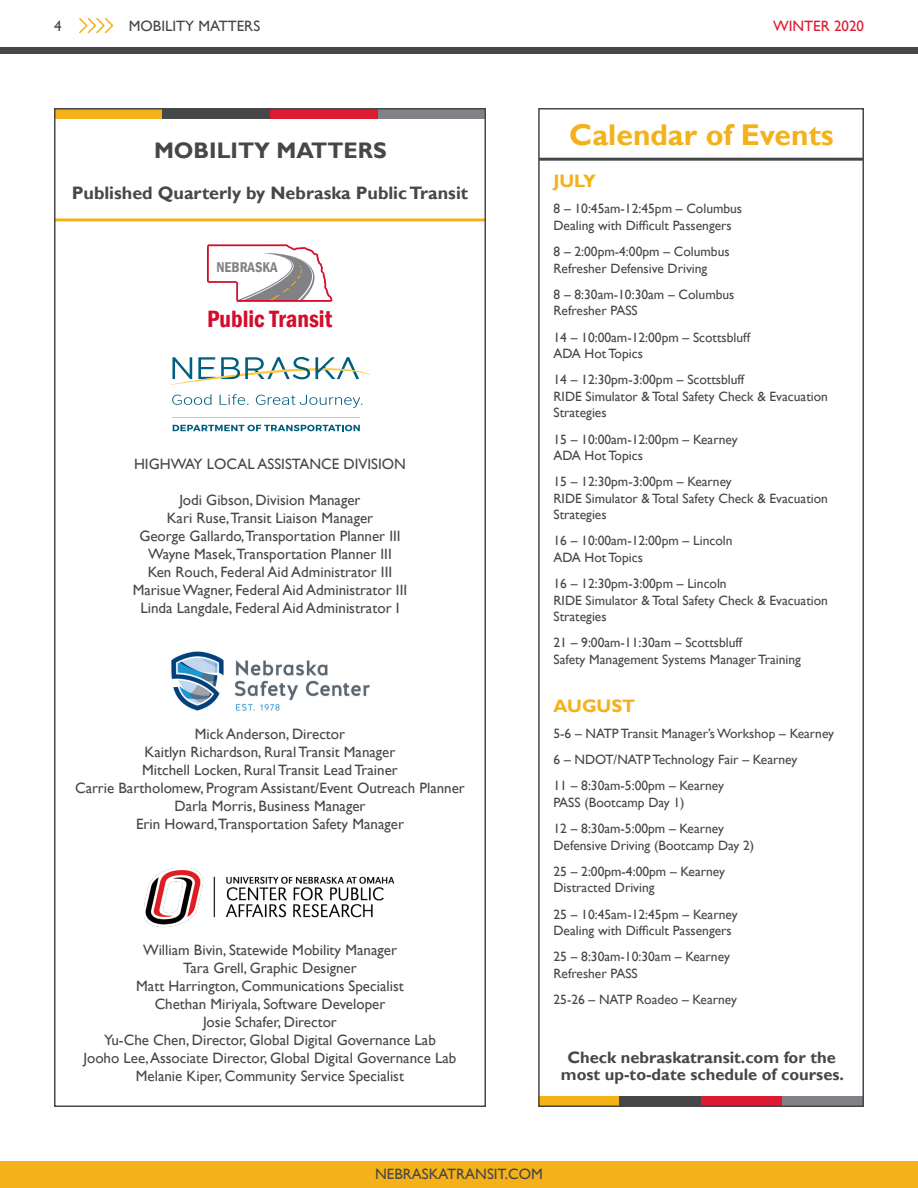
<style>
.page{position:relative;width:918px;height:1188px;background:#fff}
.page>*{position:absolute;margin:0;border:0;box-sizing:border-box;transform-origin:0 0}
.t1{font:700 30px "Gill Sans";color:#f4b119}
.t2{font:600 condensed 24.3px "Franklin Gothic";color:#d30d2b}
.t3{font:700 22.5px "Gill Sans";color:#464748}
.t4{font:700 18px "Gill Sans";color:#464748}
.t5{font:700 18px "Gill Sans";color:#f4b119}
.Calendar_Line1{font:700 16.5px/16.5px "Gill Sans";color:#464748;text-align:center}
.t6{font:15px "Gill Sans";color:#464748}
.t7{font:15px "Gill Sans";color:#dc1a32}
.t8{font:600 condensed 14.55px "Franklin Gothic";color:#808285}
.Calendar_Line1-2{font:13.5px "Gill Sans";color:#464748}
.Calendar_Line2{font:13.5px/16.5px "Gill Sans";color:#464748}
</style>
<div class="page">
<div style="left:0;top:1161px;width:918px;height:27px;background:#f4b119"></div>
<div style="left:0;top:48px;width:918px;height:6px;background:#464748"></div>
<svg style="left:79px;top:18px;width:35px;height:16px"></svg>
<hr style="left:539px;top:158px;width:325px;height:3px;background:#464748">
<div style="left:538px;top:1097px;width:82px;height:10px;background:#f4b119"></div>
<div style="left:620px;top:1097px;width:81px;height:10px;background:#464748"></div>
<div style="left:701px;top:1097px;width:82px;height:10px;background:#dc1a32"></div>
<div style="left:783px;top:1097px;width:81px;height:10px;background:#808285"></div>
<div style="left:538px;top:108px;width:326px;height:999px;border:2px solid #464748"></div>
<div style="left:54px;top:108px;width:108px;height:10px;background:#f4b119"></div>
<div style="left:162px;top:108px;width:108px;height:10px;background:#464748"></div>
<div style="left:270px;top:108px;width:108px;height:10px;background:#dc1a32"></div>
<div style="left:378px;top:108px;width:108px;height:10px;background:#808285"></div>
<hr style="left:55px;top:218px;width:431px;height:3px;background:#f4b119">
<svg style="left:207px;top:244px;width:126px;height:58px"></svg>
<svg style="left:173px;top:425px;width:187px;height:6px"></svg>
<svg style="left:220px;top:394px;width:29px;height:11px"></svg>
<svg style="left:170px;top:357px;width:201px;height:28px"></svg>
<hr style="left:172px;top:417px;width:188px;height:1px;background:#fec842">
<svg style="left:172px;top:394px;width:39px;height:11px"></svg>
<svg style="left:256px;top:395px;width:106px;height:13px"></svg>
<img style="left:171px;top:651px;width:199px;height:60px">
<img style="left:144px;top:868px;width:251px;height:59px">
<p class="t6" style="left:54px;top:18px;width:9px">4</p>
<p class="t6" style="left:129px;top:18px;width:133px">MOBILITY MATTERS</p>
<p class="t7" style="left:773px;top:18px;width:92px">WINTER 2020</p>
<p class="t3" style="left:154px;top:137px;width:234px">MOBILITY MATTERS</p>
<p class="t4" style="left:72px;top:182px;width:398px">Published Quarterly by Nebraska Public Transit</p>
<p class="t8" style="left:216px;top:257px;width:63px">NEBRASKA</p>
<p class="t2" style="left:207px;top:302px;width:126px">Public Transit</p>
<p class="t6" style="left:134px;top:455px;width:273px">HIGHWAY LOCAL ASSISTANCE DIVISION</p>
<p class="t6" style="left:179px;top:491px;width:183px">Jodi Gibson, Division Manager</p>
<p class="t6" style="left:167px;top:509px;width:208px">Kari Ruse,Transit Liaison Manager</p>
<p class="t6" style="left:139px;top:527px;width:263px">George Gallardo,Transportation Planner III</p>
<p class="t6" style="left:148px;top:545px;width:245px">Wayne Masek,Transportation Planner III</p>
<p class="t6" style="left:148px;top:563px;width:246px">Ken Rouch, Federal Aid Administrator III</p>
<p class="t6" style="left:133px;top:581px;width:276px">Marisue Wagner, Federal Aid Administrator III</p>
<p class="t6" style="left:140px;top:599px;width:261px">Linda Langdale, Federal Aid Administrator I</p>
<p class="t6" style="left:195px;top:725px;width:152px">Mick Anderson, Director</p>
<p class="t6" style="left:145px;top:743px;width:252px">Kaitlyn Richardson, Rural Transit Manager</p>
<p class="t6" style="left:142px;top:761px;width:257px">Mitchell Locken, Rural Transit Lead Trainer</p>
<p class="t6" style="left:75px;top:779px;width:391px">Carrie Bartholomew, Program Assistant/Event Outreach Planner</p>
<p class="t6" style="left:174px;top:797px;width:193px">Darla Morris, Business Manager</p>
<p class="t6" style="left:136px;top:815px;width:269px">Erin Howard,Transportation Safety Manager</p>
<p class="t6" style="left:143px;top:941px;width:255px">William Bivin, Statewide Mobility Manager</p>
<p class="t6" style="left:183px;top:959px;width:175px">Tara Grell, Graphic Designer</p>
<p class="t6" style="left:136px;top:977px;width:269px">Matt Harrington, Communications Specialist</p>
<p class="t6" style="left:155px;top:995px;width:232px">Chethan Miriyala, Software Developer</p>
<p class="t6" style="left:203px;top:1013px;width:135px">Josie Schafer, Director</p>
<p class="t6" style="left:104px;top:1031px;width:333px">Yu-Che Chen, Director, Global Digital Governance Lab</p>
<p class="t6" style="left:84px;top:1049px;width:374px">Jooho Lee, Associate Director, Global Digital Governance Lab</p>
<p class="t6" style="left:136px;top:1067px;width:270px">Melanie Kiper, Community Service Specialist</p>
<p class="t1" style="left:569px;top:117px;width:266px">Calendar of Events</p>
<p class="t5" style="left:554px;top:170px;width:44px">JULY</p>
<p class="Calendar_Line1-2" style="left:554px;top:201px;width:190px">8 – 10:45am-12:45pm – Columbus</p>
<p class="Calendar_Line2" style="left:554px;top:217px;width:180px">Dealing with Difficult Passengers</p>
<p class="Calendar_Line1-2" style="left:554px;top:244px;width:178px">8 – 2:00pm-4:00pm – Columbus</p>
<p class="Calendar_Line2" style="left:554px;top:260px;width:155px">Refresher Defensive Driving</p>
<p class="Calendar_Line1-2" style="left:554px;top:286px;width:182px">8 – 8:30am-10:30am – Columbus</p>
<p class="Calendar_Line2" style="left:554px;top:303px;width:86px">Refresher PASS</p>
<p class="Calendar_Line1-2" style="left:554px;top:329px;width:198px">14 – 10:00am-12:00pm – Scottsbluff</p>
<p class="Calendar_Line2" style="left:554px;top:346px;width:91px">ADA Hot Topics</p>
<p class="Calendar_Line1-2" style="left:554px;top:372px;width:192px">14 – 12:30pm-3:00pm – Scottsbluff</p>
<p class="Calendar_Line2" style="left:554px;top:388px;width:276px">RIDE Simulator &amp; Total Safety Check &amp; Evacuation<br>Strategies</p>
<p class="Calendar_Line1-2" style="left:554px;top:431px;width:186px">15 – 10:00am-12:00pm – Kearney</p>
<p class="Calendar_Line2" style="left:554px;top:447px;width:91px">ADA Hot Topics</p>
<p class="Calendar_Line1-2" style="left:554px;top:474px;width:180px">15 – 12:30pm-3:00pm – Kearney</p>
<p class="Calendar_Line2" style="left:554px;top:490px;width:276px">RIDE Simulator &amp; Total Safety Check &amp; Evacuation<br>Strategies</p>
<p class="Calendar_Line1-2" style="left:554px;top:533px;width:181px">16 – 10:00am-12:00pm – Lincoln</p>
<p class="Calendar_Line2" style="left:554px;top:549px;width:91px">ADA Hot Topics</p>
<p class="Calendar_Line1-2" style="left:554px;top:576px;width:175px">16 – 12:30pm-3:00pm – Lincoln</p>
<p class="Calendar_Line2" style="left:554px;top:592px;width:276px">RIDE Simulator &amp; Total Safety Check &amp; Evacuation<br>Strategies</p>
<p class="Calendar_Line1-2" style="left:554px;top:635px;width:190px">21 – 9:00am-11:30am – Scottsbluff</p>
<p class="Calendar_Line2" style="left:554px;top:651px;width:249px">Safety Management Systems Manager Training</p>
<p class="t5" style="left:554px;top:695px;width:83px">AUGUST</p>
<p class="Calendar_Line1-2" style="left:554px;top:726px;width:282px">5-6 – NATP Transit Manager’s Workshop – Kearney</p>
<p class="Calendar_Line1-2" style="left:554px;top:752px;width:245px">6 – NDOT/NATP Technology Fair – Kearney</p>
<p class="Calendar_Line1-2" style="left:554px;top:778px;width:172px">11 – 8:30am-5:00pm – Kearney</p>
<p class="Calendar_Line2" style="left:554px;top:794px;width:132px">PASS (Bootcamp Day 1)</p>
<p class="Calendar_Line1-2" style="left:554px;top:821px;width:172px">12 – 8:30am-5:00pm – Kearney</p>
<p class="Calendar_Line2" style="left:554px;top:837px;width:202px">Defensive Driving (Bootcamp Day 2)</p>
<p class="Calendar_Line1-2" style="left:554px;top:863px;width:173px">25 – 2:00pm-4:00pm – Kearney</p>
<p class="Calendar_Line2" style="left:554px;top:880px;width:103px">Distracted Driving</p>
<p class="Calendar_Line1-2" style="left:554px;top:906px;width:186px">25 – 10:45am-12:45pm – Kearney</p>
<p class="Calendar_Line2" style="left:554px;top:923px;width:180px">Dealing with Difficult Passengers</p>
<p class="Calendar_Line1-2" style="left:554px;top:949px;width:178px">25 – 8:30am-10:30am – Kearney</p>
<p class="Calendar_Line2" style="left:554px;top:965px;width:86px">Refresher PASS</p>
<p class="Calendar_Line1-2" style="left:554px;top:992px;width:185px">25-26 – NATP Roadeo – Kearney</p>
<p class="Calendar_Line1" style="left:561px;top:1050px;width:284px">Check nebraskatransit.com for the most up-to-date schedule of courses.</p>
<p class="t6" style="left:375px;top:1166px;width:169px">NEBRASKATRANSIT.COM</p>
</div>
